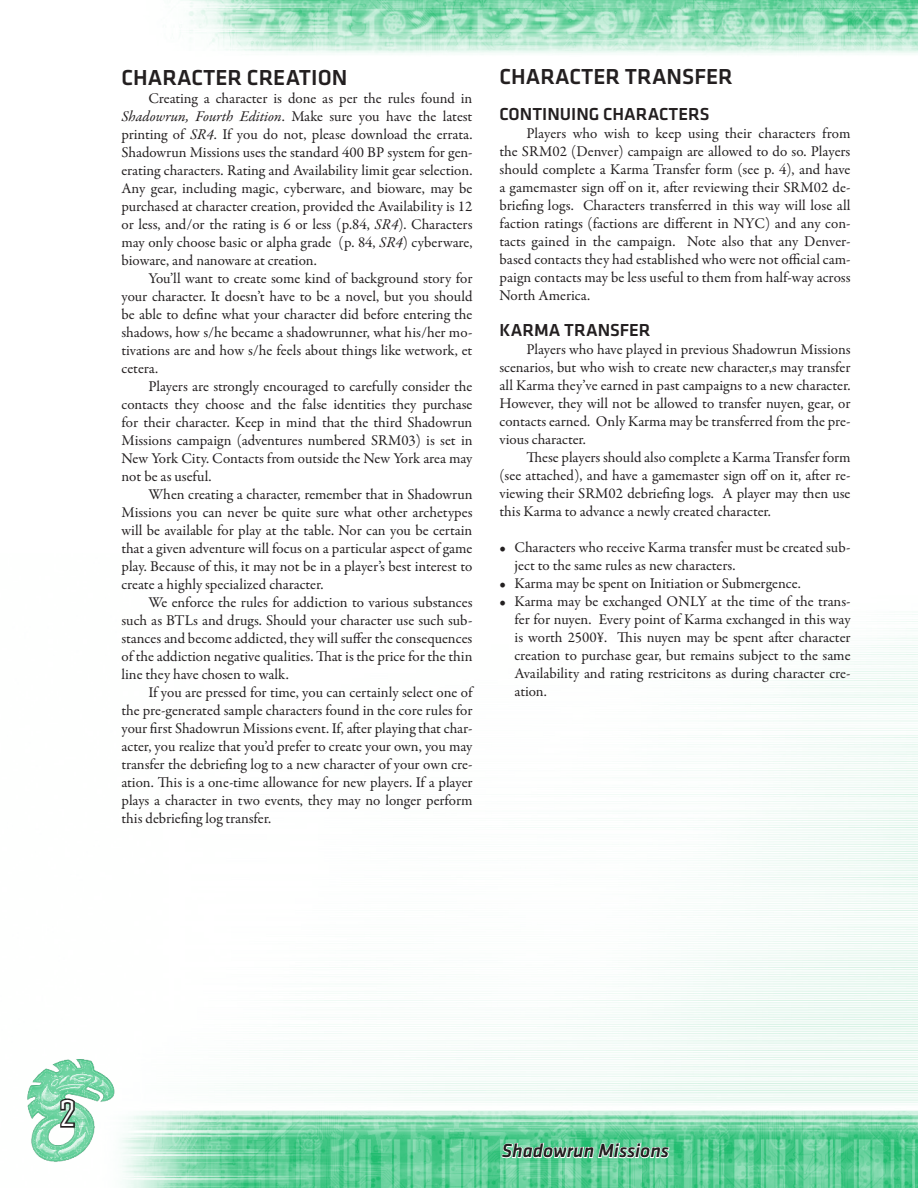
<style>
.page{position:relative;width:918px;height:1188px;background:#fff}
.page>*{position:absolute;margin:0;border:0;box-sizing:border-box;transform-origin:0 0}
.t1{font:condensed 36px "Armada";color:#fff}
.t2{font:500 22.5px "Klavika";color:#231f20}
.t3{font:italic 500 19.5px "Klavika";color:#231f20}
.t4{font:500 18px "Klavika";color:#231f20}
.t5{font:15px/18px "Garamond Premr Pro";letter-spacing:-.005em;color:#231f20;text-align:justify}
.s1{font-style:italic}
</style>
<div class="page">
<img style="left:123px;top:614px;width:794px;height:574px">
<img style="left:180px;top:0;width:738px;height:54px">
<svg style="left:500px;top:1133px;width:170px;height:39px;background:#7cd6aa"></svg>
<img style="left:27px;top:1059px;width:96px;height:108px">
<svg style="left:59px;top:1097px;width:17px;height:32px"></svg>
<h2 class="t2" style="left:122px;top:65px;width:227px">CHARACTER CREATION</h2>
<p class="t5" style="left:122px;top:90px;width:353px;text-indent:27px">Creating a character is done as per the rules found in <span class="s1">Shadowrun, Fourth Edition</span>. Make sure you have the latest printing of <span class="s1">SR4</span>. If you do not, please download the errata.<br>Shadowrun Missions uses the standard 400 BP system for gen&shy;erating characters. Rating and Availability limit gear selection.<br>Any gear, including magic, cyberware, and bioware, may be purchased at character creation, provided the Availability is 12 or less, and/or the rating is 6 or less (p.84, <span class="s1">SR4</span>). Characters may only choose basic or alpha grade (p. 84, <span class="s1">SR4</span>) cyberware, bioware, and nanoware at creation.</p>
<p class="t5" style="left:122px;top:270px;width:353px;text-indent:27px">You’ll want to create some kind of background story for your character. It doesn’t have to be a novel, but you should be able to define what your character did before entering the shadows, how s/he became a shadowrunner, what his/her mo&shy;tivations are and how s/he feels about things like wetwork, et cetera.</p>
<p class="t5" style="left:122px;top:378px;width:353px;text-indent:27px">Players are strongly encouraged to carefully consider the contacts they choose and the false identities they purchase for their character. Keep in mind that the third Shadowrun Missions campaign (adventures numbered SRM03) is set in New York City. Contacts from outside the New York area may not be as useful.</p>
<p class="t5" style="left:122px;top:486px;width:353px;text-indent:27px">When creating a character, remember that in Shadowrun Missions you can never be quite sure what other archetypes will be available for play at the table. Nor can you be certain that a given adventure will focus on a particular aspect of game play. Because of this, it may not be in a player’s best interest to create a highly specialized character.</p>
<p class="t5" style="left:122px;top:594px;width:353px;text-indent:27px">We enforce the rules for addiction to various substances such as BTLs and drugs. Should your character use such sub&shy;stances and become addicted, they will suffer the consequences of the addiction negative qualities. That is the price for the thin line they have chosen to walk.</p>
<p class="t5" style="left:122px;top:684px;width:353px;text-indent:27px">If you are pressed for time, you can certainly select one of the pre-generated sample characters found in the core rules for your first Shadowrun Missions event. If, after playing that char&shy;acter, you realize that you’d prefer to create your own, you may transfer the debriefing log to a new character of your own cre&shy;ation. This is a one-time allowance for new players. If a player plays a character in two events, they may no longer perform this debriefing log transfer.</p>
<h2 class="t2" style="left:500px;top:65px;width:235px">CHARACTER TRANSFER</h2>
<p class="t4" style="left:500px;top:105px;width:210px">CONTINUING CHARACTERS</p>
<p class="t5" style="left:500px;top:125px;width:353px;text-indent:27px">Players who wish to keep using their characters from the SRM02 (Denver) campaign are allowed to do so. Players should complete a Karma Transfer form (see p. 4), and have a gamemaster sign off on it, after reviewing their SRM02 de&shy;briefing logs. Characters transferred in this way will lose all faction ratings (factions are different in NYC) and any con&shy;tacts gained in the campaign. Note also that any Denver&shy;based contacts they had established who were not official cam&shy;paign contacts may be less useful to them from half-way across North America.</p>
<p class="t4" style="left:500px;top:321px;width:153px">KARMA TRANSFER</p>
<p class="t5" style="left:500px;top:341px;width:353px;text-indent:27px">Players who have played in previous Shadowrun Missions scenarios, but who wish to create new character,s may transfer all Karma they’ve earned in past campaigns to a new character.<br>However, they will not be allowed to transfer nuyen, gear, or contacts earned. Only Karma may be transferred from the pre&shy;vious character.</p>
<p class="t5" style="left:500px;top:449px;width:353px;text-indent:27px">These players should also complete a Karma Transfer form (see attached), and have a gamemaster sign off on it, after re&shy;viewing their SRM02 debriefing logs. A player may then use this Karma to advance a newly created character.</p>
<p class="t5" style="left:515px;top:539px;width:337px;text-indent:-15px">• Characters who receive Karma transfer must be created sub&shy;ject to the same rules as new characters.</p>
<p class="t5" style="left:500px;top:575px;width:303px">• Karma may be spent on Initiation or Submergence.</p>
<p class="t5" style="left:515px;top:593px;width:338px;text-indent:-15px">• Karma may be exchanged ONLY at the time of the trans&shy;fer for nuyen. Every point of Karma exchanged in this way is worth 2500¥. This nuyen may be spent after character creation to purchase gear, but remains subject to the same Availability and rating restricitons as during character cre&shy;ation.</p>
<h1 class="t1" style="left:60px;top:1094px;width:16px">2</h1>
<h3 class="t3" style="left:502px;top:1140px;width:169px">Shadowrun Missions</h3>
</div>
